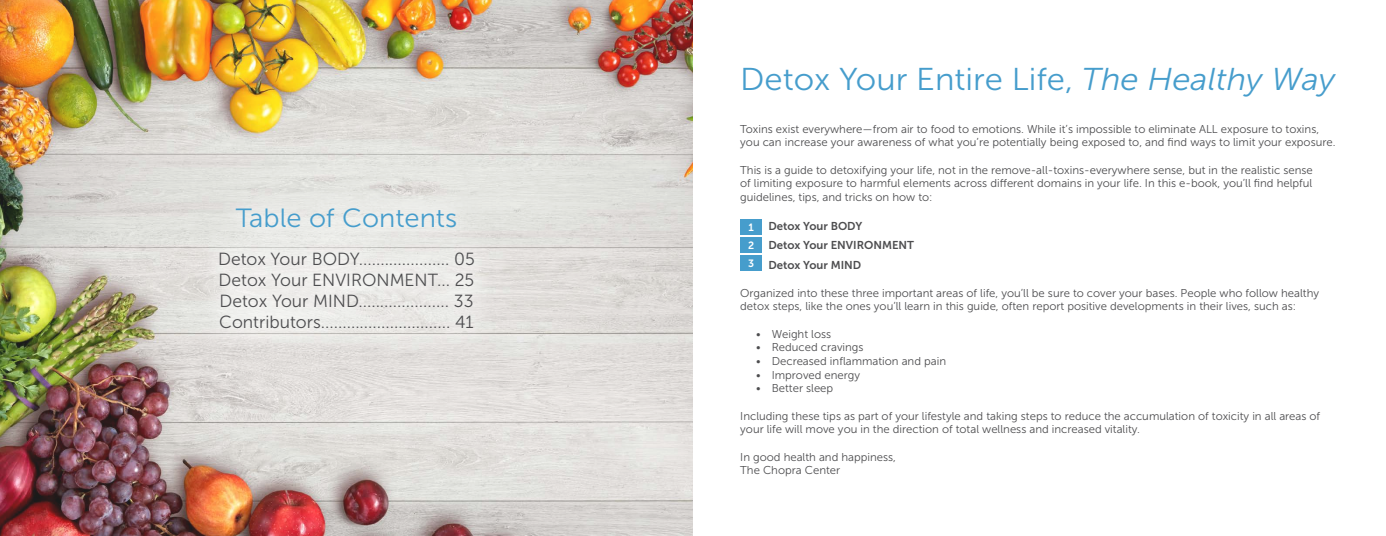
<style>
.page{position:relative;width:1386px;height:536px;background:#fff}
.page>*{position:absolute;margin:0;border:0;box-sizing:border-box;transform-origin:0 0}
.t1{font:31.5px "Museo Sans 300";color:#469dcc;scale:1.04 1}
.t2{font:26.25px "Museo Sans 300";color:#469dcc;scale:1.04 1}
.t3{font:17.5px/21px "Museo Sans 300";color:#4d4d4f;text-align:justify}
.t4{font:11.38px/13.7px "Museo Sans 300";color:#4d4d4f}
.t5{font:11.38px/19.2px "Museo Sans 700";color:#4d4d4f}
.t6{font:10.5px/18px "Museo Sans 700";color:#fff;text-align:justify}
.s1{font-style:italic}
</style>
<div class="page">
<img style="left:0;top:0;width:693px;height:536px">
<div style="left:190px;top:180px;width:312px;height:177px;background:#fff;opacity:.75"></div>
<div style="left:740px;top:219px;width:22px;height:15px;background:#469dcc"></div>
<div style="left:740px;top:237px;width:22px;height:15px;background:#469dcc"></div>
<div style="left:740px;top:255px;width:22px;height:15px;background:#469dcc"></div>
<h2 class="t2" style="left:236px;top:204px;width:215px">Table of Contents</h2>
<h3 class="t3" style="left:218px;top:249px;width:258px">Detox Your BODY..................... 05<br>Detox Your ENVIRONMENT... 25<br>Detox Your MIND..................... 33<br>Contributors.............................. 41</h3>
<h1 class="t1" style="left:740px;top:62px;width:574px">Detox Your Entire Life, <span class="s1">The Healthy Way</span></h1>
<p class="t4" style="left:740px;top:122px;width:597px">Toxins exist everywhere—from air to food to emotions. While it’s impossible to eliminate ALL exposure to toxins, you can increase your awareness of what you’re potentially being exposed to, and find ways to limit your exposure.</p>
<p class="t4" style="left:740px;top:163px;width:574px;text-align:justify">This is a guide to detoxifying your life, not in the remove-all-toxins-everywhere sense, but in the realistic sense of limiting exposure to harmful elements across different domains in your life. In this e-book, you’ll find helpful guidelines, tips, and tricks on how to:</p>
<p class="t6" style="left:748px;top:218px;width:8px">1<br>2<br>3</p>
<p class="t5" style="left:768px;top:216px;width:147px">Detox Your BODY<br>Detox Your ENVIRONMENT<br>Detox Your MIND</p>
<p class="t4" style="left:740px;top:286px;width:580px">Organized into these three important areas of life, you’ll be sure to cover your bases. People who follow healthy detox steps, like the ones you’ll learn in this guide, often report positive developments in their lives, such as:</p>
<p class="t4" style="left:756px;top:327px;width:77px">• Weight loss</p>
<p class="t4" style="left:756px;top:340px;width:109px">• Reduced cravings</p>
<p class="t4" style="left:756px;top:354px;width:192px">• Decreased inflammation and pain</p>
<p class="t4" style="left:756px;top:368px;width:106px">• Improved energy</p>
<p class="t4" style="left:756px;top:381px;width:79px">• Better sleep</p>
<p class="t4" style="left:740px;top:409px;width:582px">Including these tips as part of your lifestyle and taking steps to reduce the accumulation of toxicity in all areas of your life will move you in the direction of total wellness and increased vitality.</p>
<p class="t4" style="left:740px;top:450px;width:157px">In good health and happiness,<br>The Chopra Center</p>
</div>
